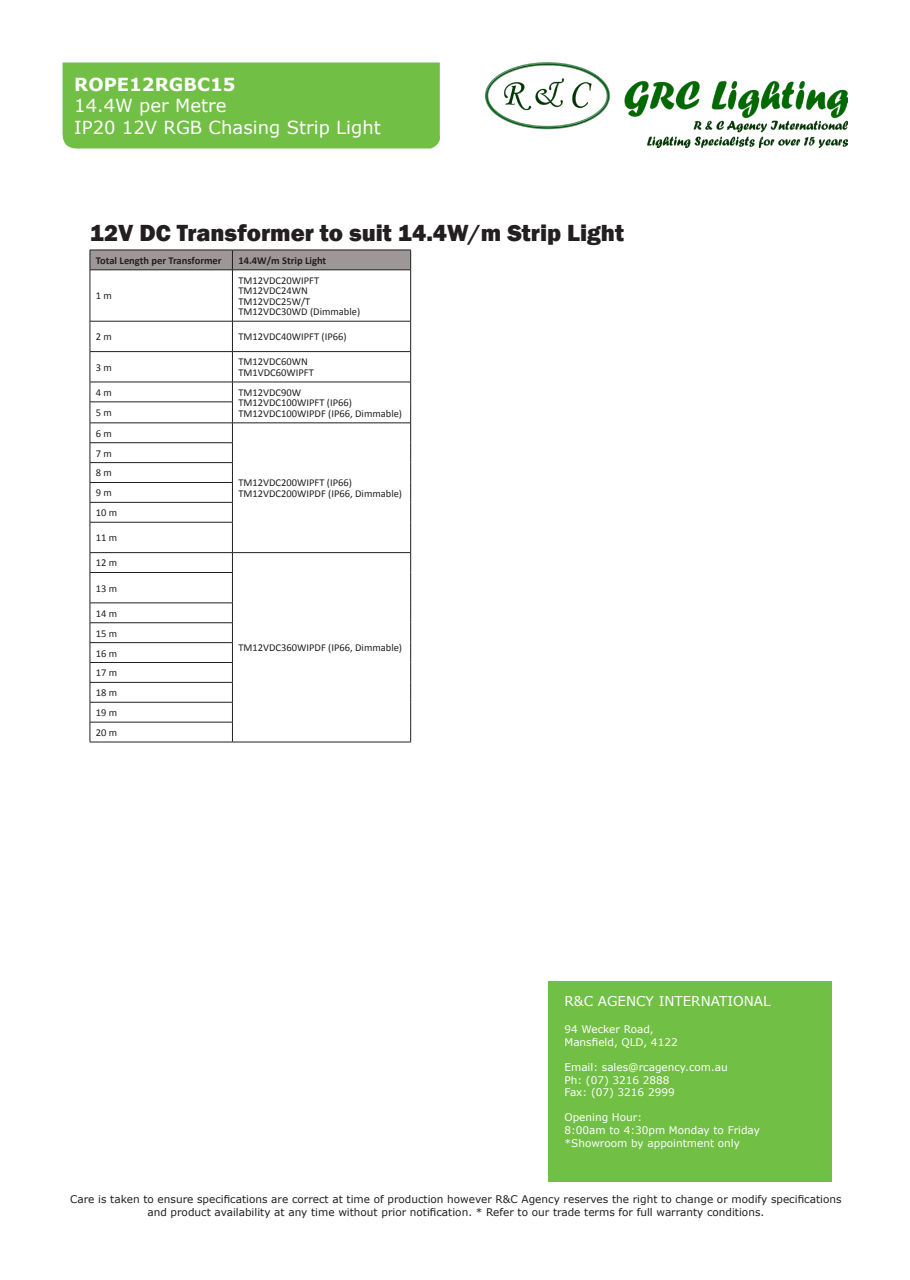
<style>
.page{position:relative;width:910px;height:1280px;background:#fff}
.page>*{position:absolute;margin:0;border:0;box-sizing:border-box;transform-origin:0 0}
.t1{font:800 24px "Franklin Gothic";color:#231f20}
.t2{font:18px/21.6px "Verdana";color:#fff}
.t3{font:700 18px "Verdana";color:#fff}
.t4{font:13.5px "Verdana";color:#fff}
.t5{font:10.5px "Calibri";color:#231f20}
.t6{font:10.5px/12.6px "Verdana";color:#231f20;text-align:center}
.t7{font:10.5px/12.6px "Verdana";color:#fff}
.t8{font:700 10.5px "Calibri";color:#231f20}
</style>
<div class="page">
<img style="left:485px;top:63px;width:362px;height:85px">
<div style="left:549px;top:981px;width:283px;height:201px;background:#71bf44"></div>
<div style="left:62px;top:63px;width:378px;height:86px;background:#71bf44"></div>
<svg style="left:90px;top:250px;width:321px;height:20px;background:#958f90"></svg>
<hr style="left:90px;top:270px;width:142px;height:1px;background:#231f20">
<hr style="left:90px;top:270px;width:1px;height:51px;background:#231f20">
<hr style="left:232px;top:270px;width:179px;height:1px;background:#231f20">
<hr style="left:232px;top:270px;width:1px;height:51px;background:#231f20">
<hr style="left:410px;top:270px;width:1px;height:51px;background:#231f20">
<hr style="left:90px;top:321px;width:142px;height:1px;background:#231f20">
<hr style="left:90px;top:321px;width:1px;height:30px;background:#231f20">
<hr style="left:232px;top:321px;width:179px;height:1px;background:#231f20">
<hr style="left:232px;top:321px;width:1px;height:30px;background:#231f20">
<hr style="left:410px;top:321px;width:1px;height:30px;background:#231f20">
<hr style="left:90px;top:351px;width:142px;height:1px;background:#231f20">
<hr style="left:90px;top:352px;width:1px;height:30px;background:#231f20">
<hr style="left:232px;top:351px;width:179px;height:1px;background:#231f20">
<hr style="left:232px;top:352px;width:1px;height:30px;background:#231f20">
<hr style="left:410px;top:352px;width:1px;height:30px;background:#231f20">
<hr style="left:90px;top:382px;width:142px;height:1px;background:#231f20">
<hr style="left:232px;top:382px;width:179px;height:1px;background:#231f20">
<hr style="left:90px;top:402px;width:143px;height:1px;background:#231f20">
<hr style="left:90px;top:423px;width:142px;height:1px;background:#231f20">
<hr style="left:232px;top:423px;width:179px;height:1px;background:#231f20">
<hr style="left:90px;top:442px;width:143px;height:1px;background:#231f20">
<hr style="left:90px;top:462px;width:143px;height:1px;background:#231f20">
<hr style="left:90px;top:482px;width:143px;height:1px;background:#231f20">
<hr style="left:90px;top:502px;width:143px;height:1px;background:#231f20">
<svg style="left:90px;top:382px;width:1px;height:140px"></svg>
<svg style="left:232px;top:382px;width:1px;height:140px"></svg>
<svg style="left:410px;top:382px;width:1px;height:140px"></svg>
<hr style="left:90px;top:522px;width:143px;height:1px;background:#231f20">
<hr style="left:90px;top:522px;width:1px;height:30px;background:#231f20">
<hr style="left:232px;top:522px;width:1px;height:30px;background:#231f20">
<hr style="left:410px;top:522px;width:1px;height:30px;background:#231f20">
<hr style="left:90px;top:552px;width:142px;height:1px;background:#231f20">
<svg style="left:90px;top:553px;width:1px;height:19px"></svg>
<hr style="left:232px;top:552px;width:179px;height:1px;background:#231f20">
<svg style="left:232px;top:553px;width:1px;height:19px"></svg>
<svg style="left:410px;top:553px;width:1px;height:19px"></svg>
<hr style="left:90px;top:572px;width:143px;height:1px;background:#231f20">
<hr style="left:90px;top:573px;width:1px;height:30px;background:#231f20">
<hr style="left:232px;top:573px;width:1px;height:30px;background:#231f20">
<hr style="left:410px;top:572px;width:1px;height:31px;background:#231f20">
<hr style="left:90px;top:603px;width:143px;height:1px;background:#231f20">
<hr style="left:90px;top:622px;width:143px;height:1px;background:#231f20">
<hr style="left:90px;top:642px;width:143px;height:1px;background:#231f20">
<hr style="left:90px;top:662px;width:143px;height:1px;background:#231f20">
<hr style="left:90px;top:682px;width:143px;height:1px;background:#231f20">
<hr style="left:90px;top:702px;width:143px;height:1px;background:#231f20">
<hr style="left:90px;top:722px;width:143px;height:1px;background:#231f20">
<svg style="left:90px;top:603px;width:1px;height:139px"></svg>
<svg style="left:232px;top:603px;width:1px;height:139px"></svg>
<svg style="left:410px;top:603px;width:1px;height:139px"></svg>
<hr style="left:90px;top:742px;width:142px;height:1px;background:#231f20">
<hr style="left:232px;top:742px;width:179px;height:1px;background:#231f20">
<h2 class="t3" style="left:74px;top:72px;width:163px">ROPE12RGBC15</h2>
<h2 class="t2" style="left:74px;top:95px;width:308px">14.4W per Metre<br>IP20 12V RGB Chasing Strip Light</h2>
<p class="t1" style="left:90px;top:217px;width:536px">12V DC Transformer to suit 14.4W/m Strip Light</p>
<p class="t8" style="left:96px;top:253px;width:127px">Total Length per Transformer</p>
<p class="t8" style="left:238px;top:253px;width:89px">14.4W/m Strip Light</p>
<p class="t5" style="left:96px;top:289px;width:18px">1 m</p>
<p class="t5" style="left:238px;top:273px;width:82px">TM12VDC20WIPFT</p>
<p class="t5" style="left:238px;top:283px;width:71px">TM12VDC24WN</p>
<p class="t5" style="left:238px;top:294px;width:73px">TM12VDC25W/T</p>
<p class="t5" style="left:238px;top:304px;width:123px">TM12VDC30WD (Dimmable)</p>
<p class="t5" style="left:96px;top:330px;width:18px">2 m</p>
<p class="t5" style="left:238px;top:330px;width:110px">TM12VDC40WIPFT (IP66)</p>
<p class="t5" style="left:96px;top:360px;width:18px">3 m</p>
<p class="t5" style="left:238px;top:355px;width:71px">TM12VDC60WN</p>
<p class="t5" style="left:238px;top:365px;width:77px">TM1VDC60WIPFT</p>
<p class="t5" style="left:96px;top:385px;width:18px">4 m</p>
<p class="t5" style="left:238px;top:385px;width:64px">TM12VDC90W</p>
<p class="t5" style="left:238px;top:396px;width:115px">TM12VDC100WIPFT (IP66)</p>
<p class="t5" style="left:96px;top:405px;width:18px">5 m</p>
<p class="t5" style="left:238px;top:406px;width:165px">TM12VDC100WIPDF (IP66, Dimmable)</p>
<p class="t5" style="left:96px;top:426px;width:18px">6 m</p>
<p class="t5" style="left:96px;top:446px;width:18px">7 m</p>
<p class="t5" style="left:96px;top:466px;width:18px">8 m</p>
<p class="t5" style="left:96px;top:486px;width:18px">9 m</p>
<p class="t5" style="left:96px;top:505px;width:23px">10 m</p>
<p class="t5" style="left:96px;top:531px;width:23px">11 m</p>
<p class="t5" style="left:96px;top:556px;width:23px">12 m</p>
<p class="t5" style="left:96px;top:581px;width:23px">13 m</p>
<p class="t5" style="left:96px;top:606px;width:23px">14 m</p>
<p class="t5" style="left:96px;top:626px;width:23px">15 m</p>
<p class="t5" style="left:96px;top:646px;width:23px">16 m</p>
<p class="t5" style="left:96px;top:666px;width:23px">17 m</p>
<p class="t5" style="left:96px;top:685px;width:23px">18 m</p>
<p class="t5" style="left:96px;top:705px;width:23px">19 m</p>
<p class="t5" style="left:96px;top:725px;width:23px">20 m</p>
<p class="t5" style="left:238px;top:476px;width:115px">TM12VDC200WIPFT (IP66)</p>
<p class="t5" style="left:238px;top:486px;width:165px">TM12VDC200WIPDF (IP66, Dimmable)</p>
<p class="t5" style="left:238px;top:640px;width:165px">TM12VDC360WIPDF (IP66, Dimmable)</p>
<p class="t4" style="left:564px;top:992px;width:208px">R&amp;C AGENCY INTERNATIONAL</p>
<p class="t7" style="left:564px;top:1023px;width:115px">94 Wecker Road,<br>Mansfield, QLD, 4122</p>
<p class="t7" style="left:564px;top:1061px;width:165px">Email: sales@rcagency.com.au<br>Ph: (07) 3216 2888<br>Fax: (07) 3216 2999</p>
<p class="t7" style="left:564px;top:1111px;width:197px">Opening Hour:<br>8:00am to 4:30pm Monday to Friday *Showroom by appointment only</p>
<p class="t6" style="left:70px;top:1193px;width:773px">Care is taken to ensure specifications are correct at time of production however R&amp;C Agency reserves the right to change or modify specifications and product availability at any time without prior notification. * Refer to our trade terms for full warranty conditions.</p>
</div>
